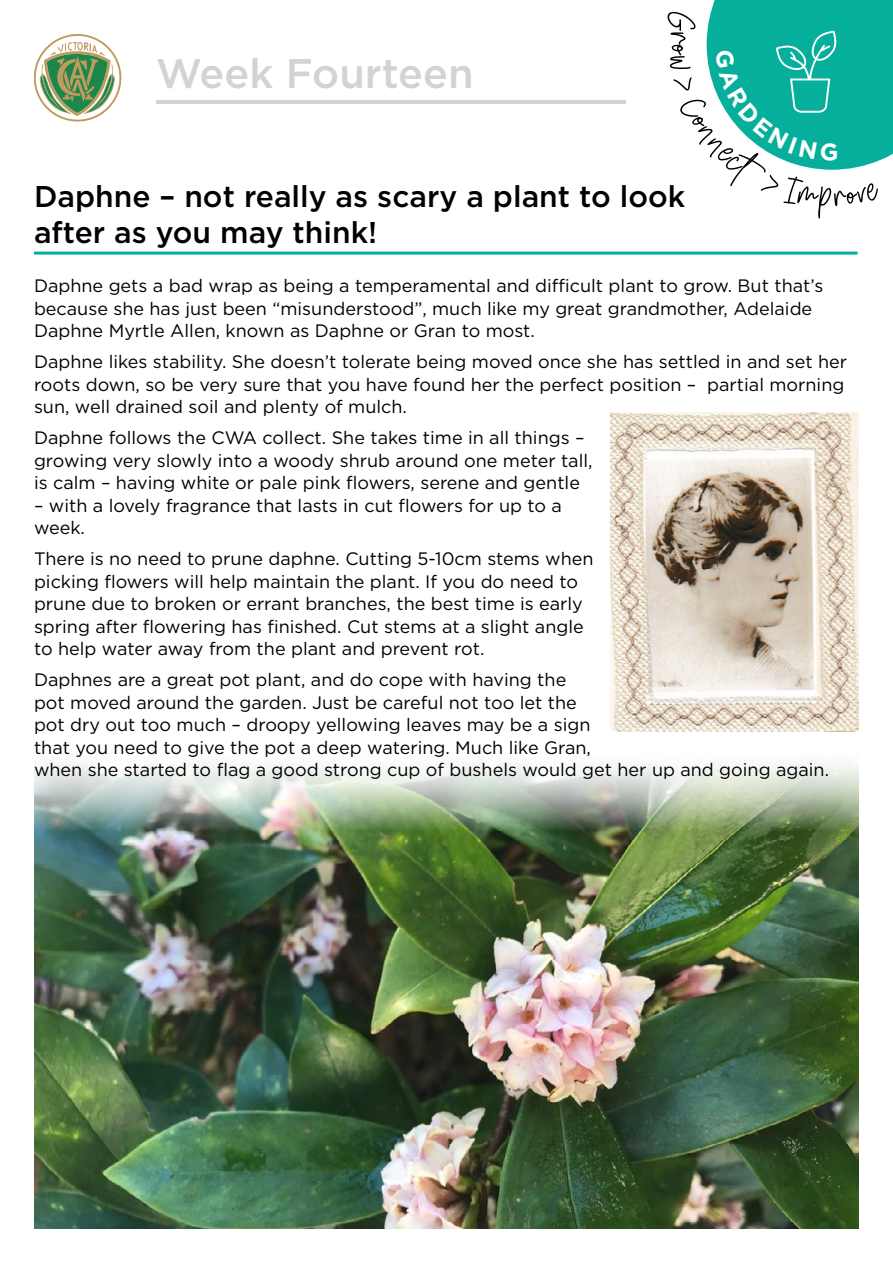
<style>
.page{position:relative;width:893px;height:1263px;background:#fff}
.page>*{position:absolute;margin:0;border:0;box-sizing:border-box;transform-origin:0 0}
.t1{font:500 41.25px "Gotham";color:#d1d3d4}
.t2{font:500 30px/36px "Gotham";color:#000}
.t3{font:18px/22.5px "Gotham";color:#000}
</style>
<div class="page">
<img style="left:34px;top:763px;width:825px;height:466px">
<hr style="left:34px;top:252px;width:824px;height:3px;background:#06af9b">
<hr style="left:156px;top:100px;width:469px;height:3px;background:#d1d3d4">
<svg style="left:34px;top:34px;width:87px;height:87px"></svg>
<img style="left:611px;top:412px;width:248px;height:319px">
<svg style="left:667px;top:0;width:226px;height:218px"></svg>
<h1 class="t1" style="left:156px;top:47px;width:319px">Week Fourteen</h1>
<h2 class="t2" style="left:34px;top:178px;width:653px">Daphne – not really as scary a plant to look after as you may think!</h2>
<p class="t3" style="left:34px;top:274px;width:791px">Daphne gets a bad wrap as being a temperamental and difficult plant to grow. But that’s because she has just been “misunderstood”, much like my great grandmother, Adelaide<br>Daphne Myrtle Allen, known as Daphne or Gran to most.</p>
<p class="t3" style="left:34px;top:350px;width:815px">Daphne likes stability. She doesn’t tolerate being moved once she has settled in and set her roots down, so be very sure that you have found her the perfect position – partial morning sun, well drained soil and plenty of mulch.</p>
<p class="t3" style="left:34px;top:426px;width:560px">Daphne follows the CWA collect. She takes time in all things – growing very slowly into a woody shrub around one meter tall, is calm – having white or pale pink flowers, serene and gentle</p>
<p class="t3" style="left:34px;top:494px;width:529px">– with a lovely fragrance that lasts in cut flowers for up to a week.</p>
<p class="t3" style="left:34px;top:547px;width:561px">There is no need to prune daphne. Cutting 5-10cm stems when picking flowers will help maintain the plant. If you do need to prune due to broken or errant branches, the best time is early spring after flowering has finished. Cut stems at a slight angle to help water away from the plant and prevent rot.</p>
<p class="t3" style="left:34px;top:668px;width:797px">Daphnes are a great pot plant, and do cope with having the<br>pot moved around the garden. Just be careful not too let the<br>pot dry out too much – droopy yellowing leaves may be a sign<br>that you need to give the pot a deep watering. Much like Gran,<br>when she started to flag a good strong cup of bushels would get her up and going again.</p>
</div>
